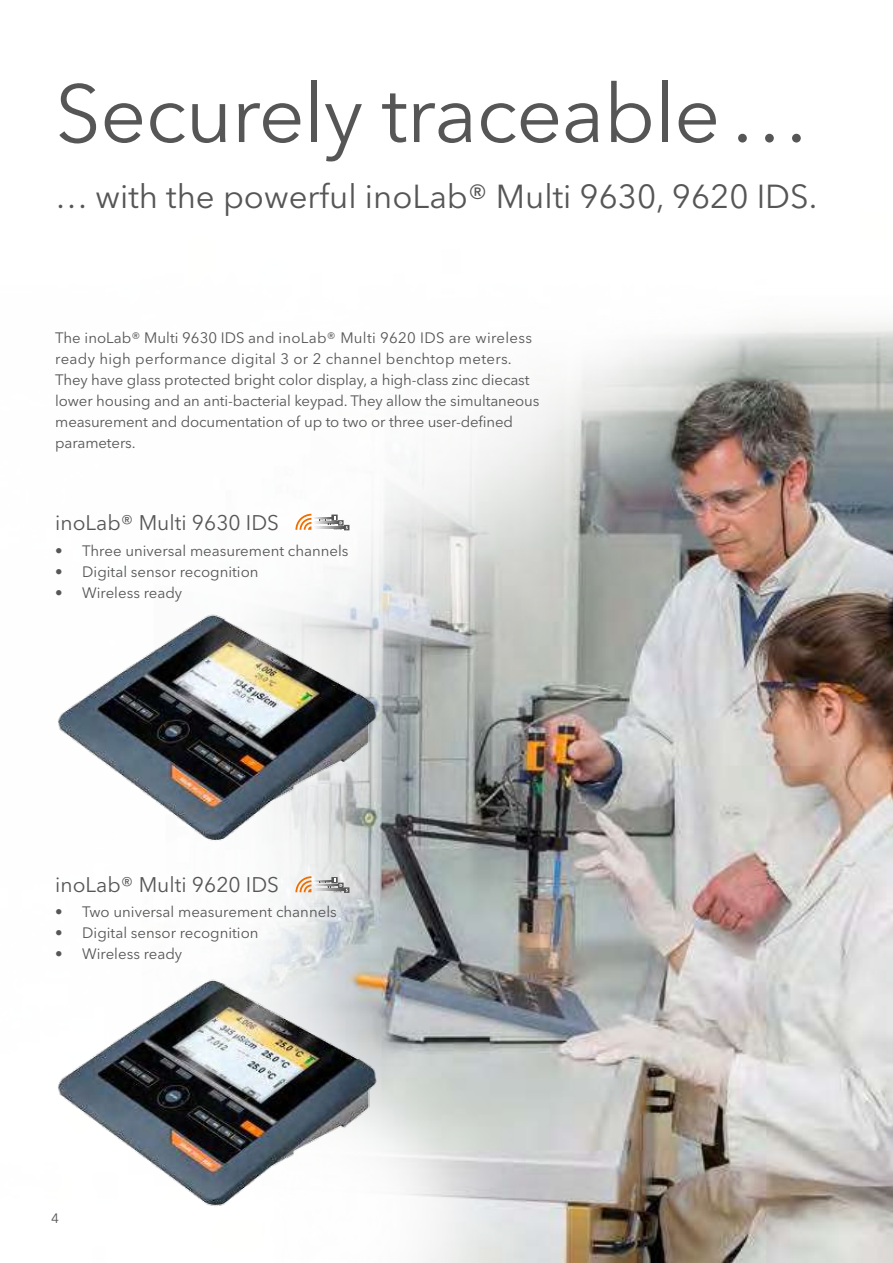
<style>
.page{position:relative;width:893px;height:1263px;background:#fff}
.page>*{position:absolute;margin:0;border:0;box-sizing:border-box;transform-origin:0 0}
.t1{font:81px "Avenir Next LT Pro";letter-spacing:-.01em;color:#575656}
.t2{font:33px "Avenir Next LT Pro";color:#575656}
.t3{font:21px "Avenir Next LT Pro";color:#575656}
.t4{font:15px/21px "Avenir Next LT Pro";color:#575656}
.t5{font:13.5px "Avenir Next LT Pro";color:#575656}
</style>
<div class="page">
<img style="left:256px;top:323px;width:637px;height:940px">
<img style="left:58px;top:958px;width:321px;height:279px">
<img style="left:58px;top:597px;width:321px;height:279px">
<svg style="left:295px;top:514px;width:54px;height:16px"></svg>
<svg style="left:295px;top:876px;width:54px;height:17px"></svg>
<h1 class="t1" style="left:55px;top:65px;width:756px">Securely traceable…</h1>
<h2 class="t2" style="left:55px;top:177px;width:764px">… with the powerful inoLab® Multi 9630, 9620 IDS.</h2>
<p class="t4" style="left:55px;top:327px;width:486px">The inoLab® Multi 9630 IDS and inoLab® Multi 9620 IDS are wireless ready high performance digital 3 or 2 channel benchtop meters.<br>They have glass protected bright color display, a high-class zinc diecast lower housing and an anti-bacterial keypad. They allow the simultaneous measurement and documentation of up to two or three user-defined parameters.</p>
<h3 class="t3" style="left:55px;top:511px;width:225px">inoLab® Multi 9630 IDS</h3>
<p class="t4" style="left:55px;top:540px;width:295px">• Three universal measurement channels</p>
<p class="t4" style="left:55px;top:561px;width:205px">• Digital sensor recognition</p>
<p class="t4" style="left:55px;top:582px;width:128px">• Wireless ready</p>
<h3 class="t3" style="left:55px;top:872px;width:225px">inoLab® Multi 9620 IDS</h3>
<p class="t4" style="left:55px;top:902px;width:283px">• Two universal measurement channels</p>
<p class="t4" style="left:55px;top:923px;width:205px">• Digital sensor recognition</p>
<p class="t4" style="left:55px;top:944px;width:128px">• Wireless ready</p>
<p class="t5" style="left:51px;top:1210px;width:9px">4</p>
</div>
